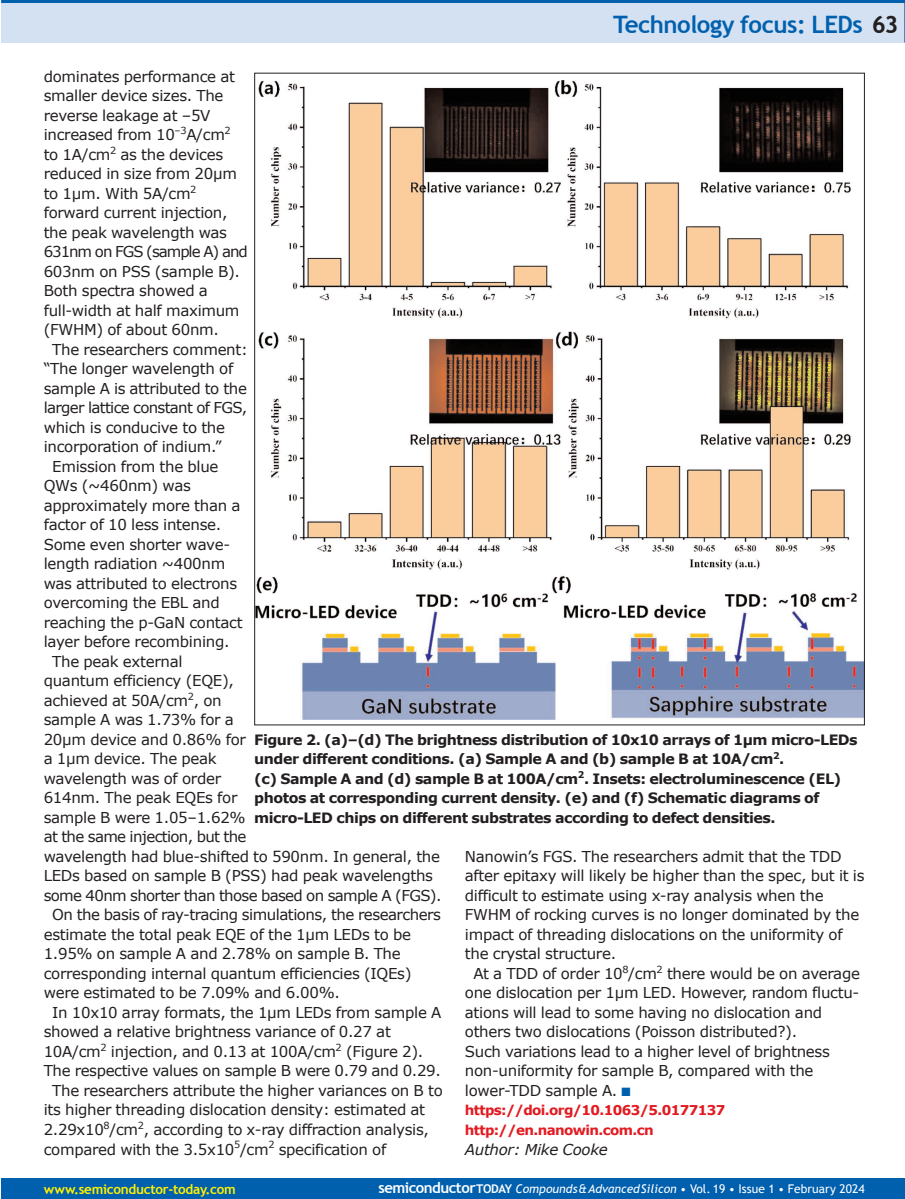
<style>
.page{position:relative;width:905px;height:1199px;background:#fff}
.page>*{position:absolute;margin:0;border:0;box-sizing:border-box;transform-origin:0 0}
.t1{font:700 24px "Trebuchet MS";letter-spacing:-.02em;color:#0160ae}
.t2{font:15px "Verdana";letter-spacing:-.02em;color:#231f20}
.t3{font:15px "Verdana";letter-spacing:-.045em;color:#231f20}
.t4{font:15px "Verdana";letter-spacing:-.07em;color:#231f20}
.t5{font:italic 15px "Verdana";letter-spacing:-.02em;color:#231f20}
.t6{font:700 14.25px/19.5px "Verdana";letter-spacing:-.035em;color:#231f20}
.t7{font:700 13.5px/19.5px "Verdana";letter-spacing:-.045em;color:#e21a21}
.t8{font:700 13.5px "Trebuchet MS";letter-spacing:-.02em;color:#fff101}
.t9{font:12px "Trebuchet MS";letter-spacing:.005em;color:#fff}
.s1{color:#231f20}
.s2{color:#0160ae}
.s3{font-weight:700;font-size:15px}
.s4{font-weight:700}
.s5{font-style:italic}
</style>
<div class="page">
<div style="left:1px;top:0;width:903px;height:43px;background:#d4e1f2"></div>
<hr style="left:904px;top:0;width:1px;height:43px;background:#0160ae">
<hr style="left:1px;top:0;width:903px;height:3px;background:#0160ae">
<div style="left:1px;top:1178px;width:903px;height:20px;background:#0160ae"></div>
<img style="left:256px;top:80px;width:606px;height:639px">
<p class="t1" style="left:613px;top:10px;width:287px">Technology focus: LEDs <span class="s1">63</span></p>
<p class="t2" style="left:44px;top:66px;width:193px">dominates performance at</p>
<p class="t2" style="left:44px;top:86px;width:181px">smaller device sizes. The</p>
<p class="t2" style="left:44px;top:105px;width:168px">reverse leakage at –5V</p>
<p class="t2" style="left:44px;top:125px;width:189px">increased from 10<sup>–3</sup>A/cm<sup>2</sup></p>
<p class="t2" style="left:44px;top:144px;width:181px">to 1A/cm<sup>2</sup> as the devices</p>
<p class="t2" style="left:44px;top:164px;width:195px">reduced in size from 20µm</p>
<p class="t2" style="left:44px;top:183px;width:154px">to 1µm. With 5A/cm<sup>2</sup></p>
<p class="t2" style="left:44px;top:203px;width:185px">forward current injection,</p>
<p class="t2" style="left:44px;top:222px;width:185px">the peak wavelength was</p>
<p class="t4" style="left:44px;top:242px;width:206px">631nm on FGS (sample A) and</p>
<p class="t2" style="left:44px;top:261px;width:198px">603nm on PSS (sample B).</p>
<p class="t2" style="left:44px;top:281px;width:166px">Both spectra showed a</p>
<p class="t2" style="left:44px;top:300px;width:197px">full-width at half maximum</p>
<p class="t2" style="left:44px;top:320px;width:177px">(FWHM) of about 60nm.</p>
<p class="t2" style="left:52px;top:339px;width:197px">The researchers comment:</p>
<p class="t2" style="left:44px;top:359px;width:191px">“The longer wavelength of</p>
<p class="t2" style="left:44px;top:378px;width:205px">sample A is attributed to the</p>
<p class="t3" style="left:44px;top:398px;width:205px">larger lattice constant of FGS,</p>
<p class="t2" style="left:44px;top:417px;width:183px">which is conducive to the</p>
<p class="t2" style="left:44px;top:437px;width:179px">incorporation of indium.”</p>
<p class="t2" style="left:52px;top:456px;width:168px">Emission from the blue</p>
<p class="t2" style="left:44px;top:476px;width:149px">QWs (~460nm) was</p>
<p class="t2" style="left:44px;top:495px;width:198px">approximately more than a</p>
<p class="t2" style="left:44px;top:515px;width:179px">factor of 10 less intense.</p>
<p class="t2" style="left:44px;top:534px;width:188px">Some even shorter wave-</p>
<p class="t2" style="left:44px;top:554px;width:183px">length radiation ~400nm</p>
<p class="t2" style="left:44px;top:573px;width:195px">was attributed to electrons</p>
<p class="t2" style="left:44px;top:593px;width:177px">overcoming the EBL and</p>
<p class="t2" style="left:44px;top:612px;width:200px">reaching the p-GaN contact</p>
<p class="t2" style="left:44px;top:632px;width:187px">layer before recombining.</p>
<p class="t2" style="left:52px;top:651px;width:132px">The peak external</p>
<p class="t2" style="left:44px;top:671px;width:192px">quantum efficiency (EQE),</p>
<p class="t2" style="left:44px;top:690px;width:179px">achieved at 50A/cm<sup>2</sup>, on</p>
<p class="t2" style="left:44px;top:710px;width:192px">sample A was 1.73% for a</p>
<p class="t2" style="left:44px;top:729px;width:204px">20µm device and 0.86% for</p>
<p class="t2" style="left:44px;top:749px;width:174px">a 1µm device. The peak</p>
<p class="t2" style="left:44px;top:768px;width:179px">wavelength was of order</p>
<p class="t2" style="left:44px;top:788px;width:195px">614nm. The peak EQEs for</p>
<p class="t2" style="left:44px;top:807px;width:203px">sample B were 1.05–1.62%</p>
<p class="t3" style="left:44px;top:827px;width:204px">at the same injection, but the</p>
<p class="t2" style="left:44px;top:846px;width:398px">wavelength had blue-shifted to 590nm. In general, the</p>
<p class="t2" style="left:44px;top:866px;width:391px">LEDs based on sample B (PSS) had peak wavelengths</p>
<p class="t3" style="left:44px;top:885px;width:399px">some 40nm shorter than those based on sample A (FGS).</p>
<p class="t2" style="left:52px;top:905px;width:390px">On the basis of ray-tracing simulations, the researchers</p>
<p class="t2" style="left:44px;top:924px;width:369px">estimate the total peak EQE of the 1µm LEDs to be</p>
<p class="t2" style="left:44px;top:944px;width:358px">1.95% on sample A and 2.78% on sample B. The</p>
<p class="t2" style="left:44px;top:963px;width:369px">corresponding internal quantum efficiencies (IQEs)</p>
<p class="t2" style="left:44px;top:983px;width:298px">were estimated to be 7.09% and 6.00%.</p>
<p class="t2" style="left:52px;top:1002px;width:390px">In 10x10 array formats, the 1µm LEDs from sample A</p>
<p class="t2" style="left:44px;top:1022px;width:349px">showed a relative brightness variance of 0.27 at</p>
<p class="t2" style="left:44px;top:1041px;width:381px">10A/cm<sup>2</sup> injection, and 0.13 at 100A/cm<sup>2</sup> (Figure 2).</p>
<p class="t2" style="left:44px;top:1061px;width:398px">The respective values on sample B were 0.79 and 0.29.</p>
<p class="t2" style="left:52px;top:1080px;width:392px">The researchers attribute the higher variances on B to</p>
<p class="t2" style="left:44px;top:1100px;width:383px">its higher threading dislocation density: estimated at</p>
<p class="t2" style="left:44px;top:1119px;width:387px">2.29x10<sup>8</sup>/cm<sup>2</sup>, according to x-ray diffraction analysis,</p>
<p class="t2" style="left:44px;top:1139px;width:344px">compared with the 3.5x10<sup>5</sup>/cm<sup>2</sup> specification of</p>
<p class="t6" style="left:254px;top:729px;width:605px">Figure 2. (a)–(d) The brightness distribution of 10x10 arrays of 1µm micro-LEDs under different conditions. (a) Sample A and (b) sample B at 10A/cm<sup>2</sup>.<br>(c) Sample A and (d) sample B at 100A/cm<sup>2</sup>. Insets: electroluminescence (EL) photos at corresponding current density. (e) and (f) Schematic diagrams of micro-LED chips on different substrates according to defect densities.</p>
<p class="t2" style="left:465px;top:846px;width:378px">Nanowin’s FGS. The researchers admit that the TDD</p>
<p class="t2" style="left:465px;top:866px;width:401px">after epitaxy will likely be higher than the spec, but it is</p>
<p class="t2" style="left:465px;top:885px;width:360px">difficult to estimate using x-ray analysis when the</p>
<p class="t2" style="left:465px;top:905px;width:396px">FWHM of rocking curves is no longer dominated by the</p>
<p class="t2" style="left:465px;top:924px;width:379px">impact of threading dislocations on the uniformity of</p>
<p class="t2" style="left:465px;top:944px;width:153px">the crystal structure.</p>
<p class="t2" style="left:473px;top:963px;width:388px">At a TDD of order 10<sup>8</sup>/cm<sup>2</sup> there would be on average</p>
<p class="t2" style="left:465px;top:983px;width:396px">one dislocation per 1µm LED. However, random fluctu-</p>
<p class="t2" style="left:465px;top:1002px;width:359px">ations will lead to some having no dislocation and</p>
<p class="t2" style="left:465px;top:1022px;width:334px">others two dislocations (Poisson distributed?).</p>
<p class="t2" style="left:465px;top:1041px;width:366px">Such variations lead to a higher level of brightness</p>
<p class="t2" style="left:465px;top:1061px;width:350px">non-uniformity for sample B, compared with the</p>
<p class="t2" style="left:465px;top:1080px;width:167px">lower-TDD sample A. <span class="s2">■</span></p>
<p class="t7" style="left:465px;top:1100px;width:262px">https://doi.org/10.1063/5.0177137 http://en.nanowin.com.cn</p>
<p class="t5" style="left:465px;top:1139px;width:144px">Author: Mike Cooke</p>
<p class="t8" style="left:44px;top:1180px;width:194px">www.semiconductor-today.com</p>
<p class="t9" style="left:378px;top:1181px;width:488px"><span class="s3">semiconductor</span><span class="s4">TODAY</span> <span class="s5">Compounds&amp;AdvancedSilicon</span> • Vol. 19 • Issue 1 • February 2024</p>
</div>
